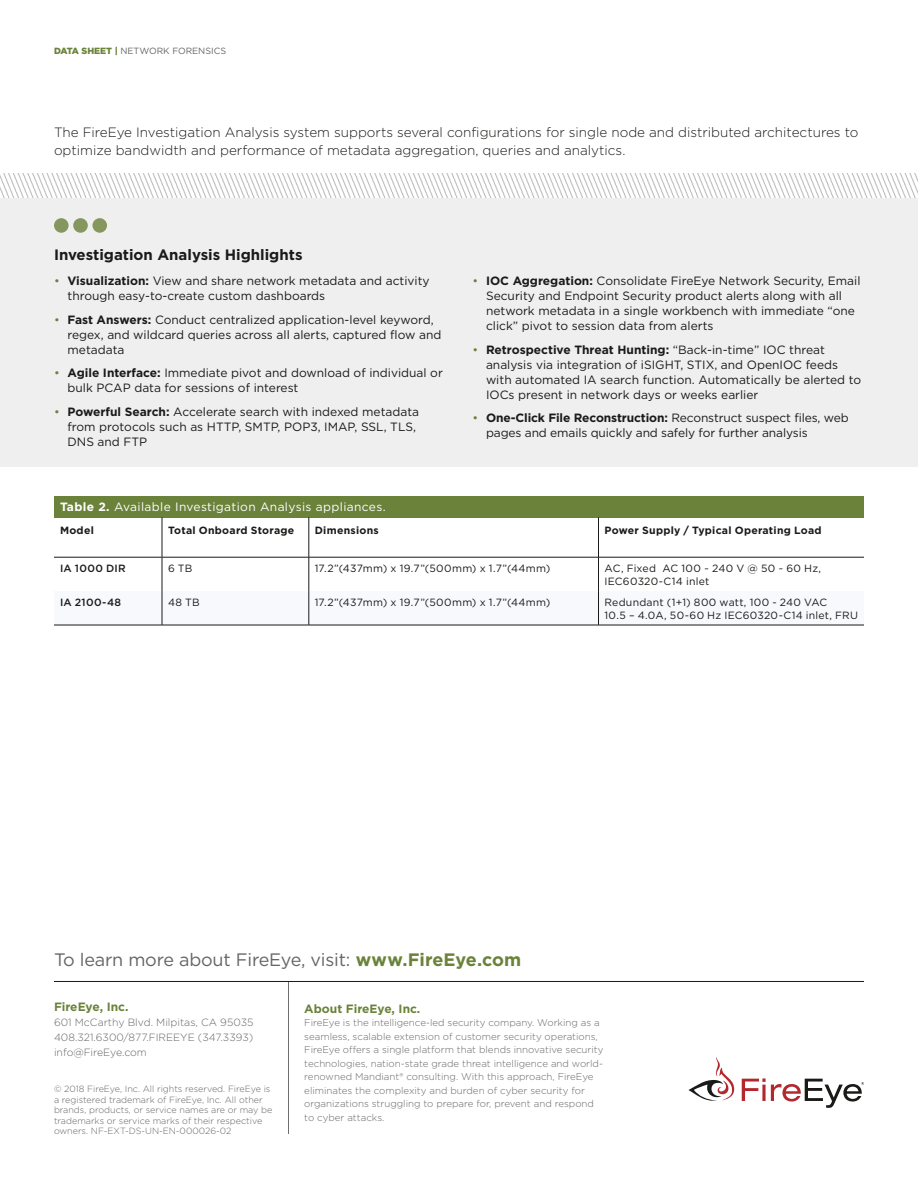
<style>
.page{position:relative;width:918px;height:1188px;background:#fff}
.page>*{position:absolute;margin:0;border:0;box-sizing:border-box;transform-origin:0 0}
.t1{font:18px "Gotham";letter-spacing:-.01em;color:#656565}
.t2{font:700 15px "Gotham";color:#1a1a18}
.Body_Text_9_12{font:300 13.5px/18px "Gotham";color:#1a1a18}
.t3{font:12px/15px "Gotham";color:#1a1a18}
.t4{font:12px "Gotham";letter-spacing:.03em;color:#fff}
.Body_Text_9_12-2{font:700 12px "Gotham";color:#6b823a}
.Table_Text_Body{font:10.5px/13.5px "Gotham";letter-spacing:.025em;color:#1a1a18}
.t5{font:300 10.5px/15px "Gotham";color:#656565;text-align:justify}
.Table_Head_2{font:700 10.5px "Gotham";letter-spacing:.025em;color:#1a1a18}
.Table_Text_Body_Medi{font:500 10.5px "Gotham";letter-spacing:.03em;color:#1a1a18}
.Body_Text_9_12-3{font:300 9.75px/13.5px "Gotham";color:#6a6766}
.t6{font:300 9px/10.5px "Gotham";color:#656565}
.t7{font:9px "Gotham";color:#656565}
.s1{font-weight:900;color:#6b823a}
.s2{color:#6b823a}
.s3{font-weight:700}
.s4{font-weight:700;color:#6b823a}
</style>
<div class="page">
<img style="left:0;top:174px;width:918px;height:24px">
<div style="left:0;top:198px;width:918px;height:269px;background:#f0eff0"></div>
<svg style="left:54px;top:218px;width:15px;height:15px"></svg>
<svg style="left:73px;top:218px;width:15px;height:15px"></svg>
<svg style="left:92px;top:218px;width:15px;height:15px"></svg>
<div style="left:54px;top:496px;width:810px;height:21px;background:#6b823a"></div>
<svg style="left:54px;top:591px;width:810px;height:34px"></svg>
<hr style="left:54px;top:557px;width:108px;height:1px;background:#1a1a18">
<hr style="left:162px;top:557px;width:147px;height:1px;background:#1a1a18">
<hr style="left:309px;top:557px;width:289px;height:1px;background:#1a1a18">
<hr style="left:599px;top:557px;width:265px;height:1px;background:#1a1a18">
<hr style="left:162px;top:517px;width:1px;height:40px;background:#1a1a18">
<hr style="left:309px;top:517px;width:1px;height:40px;background:#1a1a18">
<hr style="left:598px;top:517px;width:1px;height:40px;background:#1a1a18">
<hr style="left:162px;top:557px;width:1px;height:34px;background:#1a1a18">
<hr style="left:309px;top:557px;width:1px;height:34px;background:#1a1a18">
<hr style="left:598px;top:557px;width:1px;height:34px;background:#1a1a18">
<hr style="left:162px;top:591px;width:1px;height:34px;background:#1a1a18">
<hr style="left:309px;top:591px;width:1px;height:34px;background:#1a1a18">
<hr style="left:598px;top:591px;width:1px;height:34px;background:#1a1a18">
<hr style="left:54px;top:625px;width:108px;height:1px;background:#1a1a18">
<hr style="left:162px;top:625px;width:147px;height:1px;background:#1a1a18">
<hr style="left:309px;top:625px;width:289px;height:1px;background:#1a1a18">
<hr style="left:598px;top:625px;width:266px;height:1px;background:#1a1a18">
<hr style="left:288px;top:981px;width:1px;height:153px;background:#1a1a18">
<hr style="left:54px;top:981px;width:810px;height:1px;background:#1a1a18">
<svg style="left:688px;top:1057px;width:47px;height:44px"></svg>
<svg style="left:742px;top:1078px;width:122px;height:30px"></svg>
<p class="t7" style="left:54px;top:45px;width:174px"><span class="s1">DATA SHEET |</span> NETWORK FORENSICS</p>
<p class="Body_Text_9_12" style="left:54px;top:123px;width:806px">The FireEye Investigation Analysis system supports several configurations for single node and distributed architectures to optimize bandwidth and performance of metadata aggregation, queries and analytics.</p>
<p class="t2" style="left:54px;top:245px;width:250px">Investigation Analysis Highlights</p>
<p class="t3" style="left:68px;top:273px;width:364px;text-indent:-14px"><span class="s2">•</span> <span class="s3">Visualization:</span> View and share network metadata and activity through easy-to-create custom dashboards</p>
<p class="t3" style="left:68px;top:312px;width:375px;text-indent:-14px"><span class="s2">•</span> <span class="s3">Fast Answers:</span> Conduct centralized application-level keyword, regex, and wildcard queries across all alerts, captured flow and metadata</p>
<p class="t3" style="left:68px;top:365px;width:377px;text-indent:-14px"><span class="s2">•</span> <span class="s3">Agile Interface:</span> Immediate pivot and download of individual or bulk PCAP data for sessions of interest</p>
<p class="t3" style="left:68px;top:404px;width:353px;text-indent:-14px"><span class="s2">•</span> <span class="s3">Powerful Search:</span> Accelerate search with indexed metadata from protocols such as HTTP, SMTP, POP3, IMAP, SSL, TLS,<br>DNS and FTP</p>
<p class="t3" style="left:486px;top:273px;width:376px;text-indent:-14px"><span class="s2">•</span> <span class="s3">IOC Aggregation:</span> Consolidate FireEye Network Security, Email Security and Endpoint Security product alerts along with all network metadata in a single workbench with immediate “one click” pivot to session data from alerts</p>
<p class="t3" style="left:486px;top:342px;width:377px;text-indent:-14px"><span class="s2">•</span> <span class="s3">Retrospective Threat Hunting:</span> “Back-in-time” IOC threat analysis via integration of iSIGHT, STIX, and OpenIOC feeds with automated IA search function. Automatically be alerted to IOCs present in network days or weeks earlier</p>
<p class="t3" style="left:486px;top:410px;width:364px;text-indent:-14px"><span class="s2">•</span> <span class="s3">One-Click File Reconstruction:</span> Reconstruct suspect files, web pages and emails quickly and safely for further analysis</p>
<p class="t4" style="left:60px;top:499px;width:327px"><span class="s3">Table 2.</span> Available Investigation Analysis appliances.</p>
<p class="Table_Head_2" style="left:60px;top:524px;width:35px">Model</p>
<p class="Table_Head_2" style="left:168px;top:524px;width:128px">Total Onboard Storage</p>
<p class="Table_Head_2" style="left:315px;top:524px;width:65px">Dimensions</p>
<p class="Table_Head_2" style="left:604px;top:524px;width:219px">Power Supply / Typical Operating Load</p>
<p class="Table_Text_Body_Medi" style="left:60px;top:561px;width:67px">IA 1000 DIR</p>
<p class="Table_Text_Body" style="left:168px;top:561px;width:26px">6 TB</p>
<p class="Table_Text_Body" style="left:315px;top:561px;width:237px">17.2”(437mm) x 19.7”(500mm) x 1.7”(44mm)</p>
<p class="Table_Text_Body" style="left:604px;top:561px;width:218px">AC, Fixed AC 100 ~ 240 V @ 50 ~ 60 Hz,<br>IEC60320-C14 inlet</p>
<p class="Table_Text_Body_Medi" style="left:60px;top:595px;width:63px">IA 2100-48</p>
<p class="Table_Text_Body" style="left:168px;top:595px;width:33px">48 TB</p>
<p class="Table_Text_Body" style="left:315px;top:595px;width:237px">17.2”(437mm) x 19.7”(500mm) x 1.7”(44mm)</p>
<p class="Table_Text_Body" style="left:604px;top:595px;width:255px">Redundant (1+1) 800 watt, 100 - 240 VAC<br>10.5 – 4.0A, 50-60 Hz IEC60320-C14 inlet, FRU</p>
<p class="t1" style="left:54px;top:949px;width:469px">To learn more about FireEye, visit: <span class="s4">www.FireEye.com</span></p>
<p class="Body_Text_9_12-2" style="left:304px;top:1000px;width:118px">About FireEye, Inc.</p>
<p class="Body_Text_9_12-3" style="left:304px;top:1016px;width:301px">FireEye is the intelligence-led security company. Working as a seamless, scalable extension of customer security operations, FireEye offers a single platform that blends innovative security technologies, nation-state grade threat intelligence and world&shy;renowned Mandiant® consulting. With this approach, FireEye eliminates the complexity and burden of cyber security for organizations struggling to prepare for, prevent and respond to cyber attacks.</p>
<p class="Body_Text_9_12-2" style="left:54px;top:999px;width:76px">FireEye, Inc.</p>
<p class="t5" style="left:54px;top:1015px;width:201px">601 McCarthy Blvd. Milpitas, CA 95035<br>408.321.6300/877.FIREEYE (347.3393) info@FireEye.com</p>
<p class="t6" style="left:54px;top:1083px;width:220px">© 2018 FireEye, Inc. All rights reserved. FireEye is a registered trademark of FireEye, Inc. All other brands, products, or service names are or may be trademarks or service marks of their respective owners. NF-EXT-DS-UN-EN-000026-02</p>
</div>
